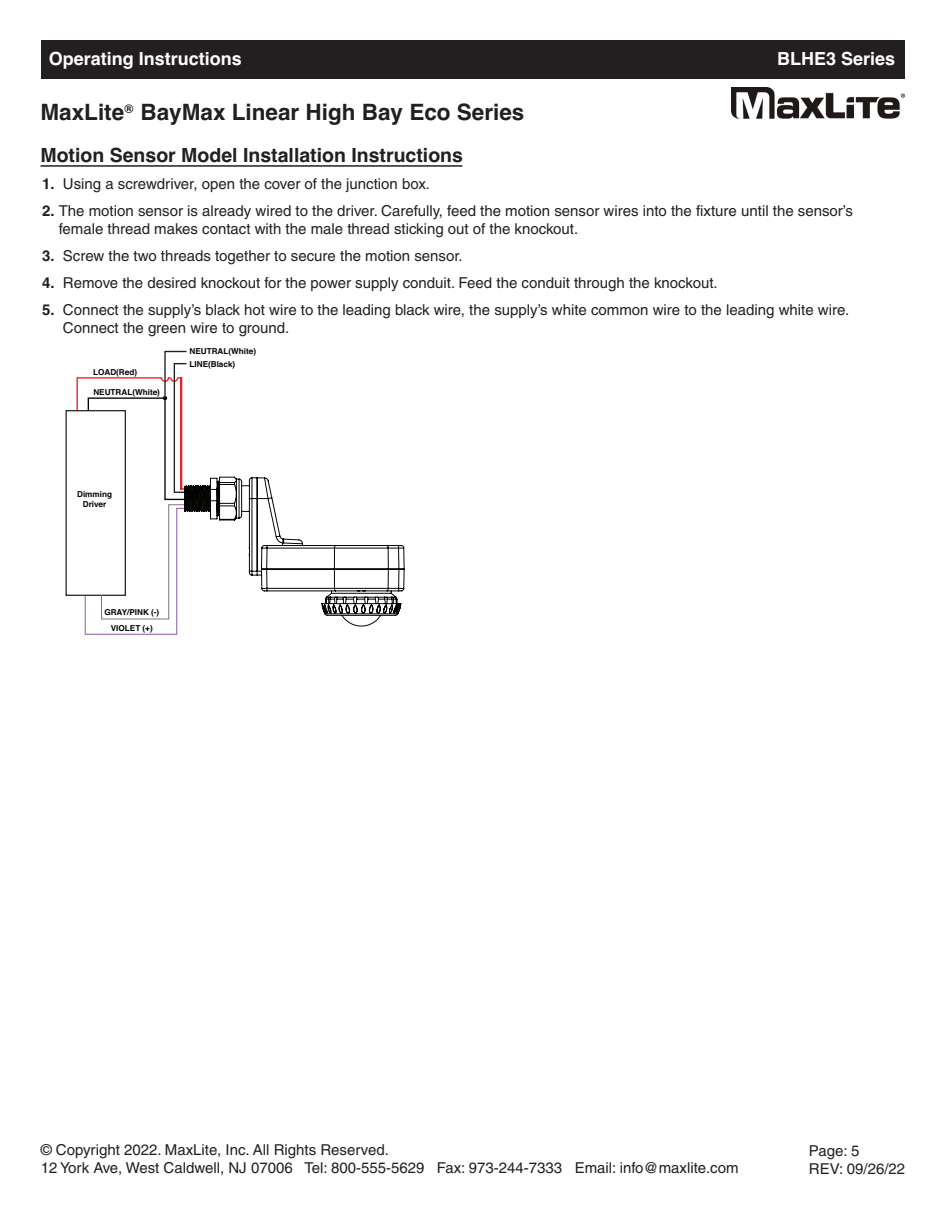
<style>
.page{position:relative;width:945px;height:1215px;background:#fff}
.page>*{position:absolute;margin:0;border:0;box-sizing:border-box;transform-origin:0 0}
.t1{font:700 22.5px "Helvetica";color:#231f20}
.t2{font:700 19.5px "Helvetica";color:#231f20}
.t3{font:700 18px "Helvetica";color:#fff}
.t4{font:15px/18px "Helvetica";color:#231f20}
.t5{font:700 12px "Helvetica";color:#231f20}
.t6{font:700 8.1px/12.5px "Helvetica";color:#040503;text-align:center}
.s1{font-weight:700}
</style>
<div class="page">
<hr style="left:41px;top:165px;width:421px;height:2px;background:#231f20">
<div style="left:66px;top:410px;width:60px;height:186px;border:1px solid #1f1c1d"></div>
<svg style="left:76px;top:350px;width:329px;height:285px"></svg>
<div style="left:41px;top:40px;width:864px;height:39px;background:#231f20"></div>
<img style="left:732px;top:87px;width:173px;height:32px">
<p class="t3" style="left:49px;top:49px;width:195px">Operating Instructions</p>
<p class="t3" style="left:777px;top:49px;width:120px">BLHE3 Series</p>
<h1 class="t1" style="left:40px;top:99px;width:485px">MaxLite BayMax Linear High Bay Eco Series</h1>
<p class="t5" style="left:125px;top:102px;width:10px">®</p>
<h2 class="t2" style="left:40px;top:143px;width:424px">Motion Sensor Model Installation Instructions</h2>
<p class="t4" style="left:42px;top:176px;width:389px"><span class="s1">1.</span> Using a screwdriver, open the cover of the junction box.</p>
<p class="t4" style="left:59px;top:203px;width:796px;text-indent:-17px"><span class="s1">2.</span> The motion sensor is already wired to the driver. Carefully, feed the motion sensor wires into the fixture until the sensor’s female thread makes contact with the male thread sticking out of the knockout.</p>
<p class="t4" style="left:42px;top:248px;width:422px"><span class="s1">3.</span> Screw the two threads together to secure the motion sensor.</p>
<p class="t4" style="left:42px;top:275px;width:677px"><span class="s1">4.</span> Remove the desired knockout for the power supply conduit. Feed the conduit through the knockout.</p>
<p class="t4" style="left:63px;top:302px;width:788px;text-indent:-21px"><span class="s1">5.</span> Connect the supply’s black hot wire to the leading black wire, the supply’s white common wire to the leading white wire.<br>Connect the green wire to ground.</p>
<p class="t6" style="left:93px;top:366px;width:45px">LOAD(Red)</p>
<p class="t6" style="left:93px;top:386px;width:68px">NEUTRAL(White)</p>
<p class="t6" style="left:190px;top:346px;width:68px;text-align:left">NEUTRAL(White)<br>LINE(Black)</p>
<p class="t6" style="left:77px;top:490px;width:36px;line-height:9.8px">Dimming<br>Driver</p>
<p class="t6" style="left:104px;top:605px;width:56px;line-height:15.8px">GRAY/PINK (-)<br>VIOLET (+)</p>
<p class="t4" style="left:41px;top:1142px;width:699px">© Copyright 2022. MaxLite, Inc. All Rights Reserved.<br>12 York Ave, West Caldwell, NJ 07006 Tel: 800-555-5629 Fax: 973-244-7333 Email: info@maxlite.com</p>
<p class="t4" style="left:809px;top:1143px;width:98px">Page: 5<br>REV: 09/26/22</p>
</div>
